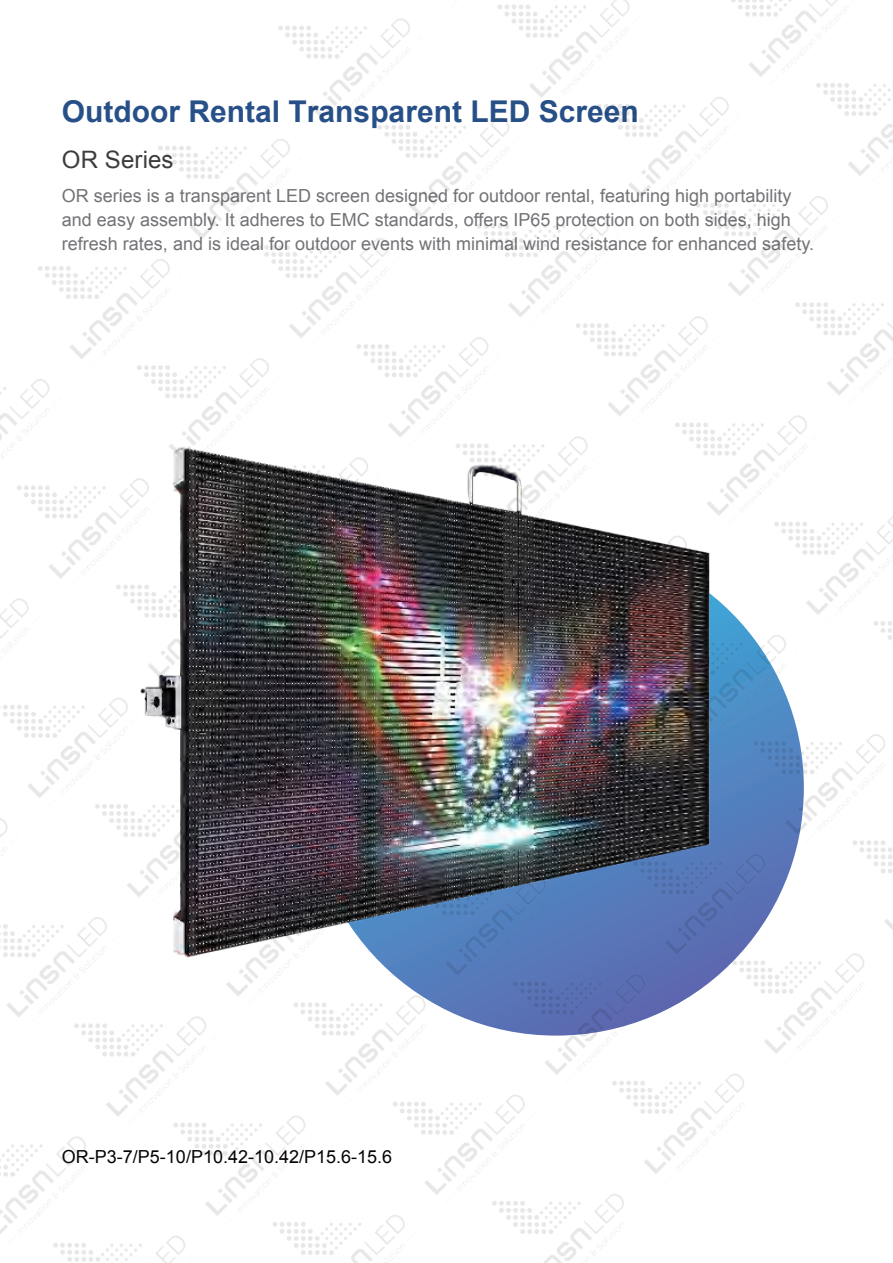
<style>
.page{position:relative;width:893px;height:1263px;background:#fff}
.page>*{position:absolute;margin:0;border:0;box-sizing:border-box;transform-origin:0 0}
.t1{font:700 30px "Arial";color:#275088}
.t2{font:24px "Arial";letter-spacing:.005em;color:#3e3b3b}
.t3{font:18px/24px "Arial";color:#737276}
.t4{font:18px "Arial";color:#070304}
</style>
<div class="page">
<img style="left:146px;top:472px;width:575px;height:460px">
<img style="left:705px;top:953px;width:159px;height:101px">
<img style="left:60px;top:1236px;width:125px;height:27px">
<img style="left:0;top:1136px;width:104px;height:114px">
<img style="left:0;top:1136px;width:5px;height:15px">
<img style="left:280px;top:1215px;width:125px;height:48px">
<img style="left:180px;top:1115px;width:143px;height:114px">
<img style="left:81px;top:1016px;width:143px;height:114px">
<img style="left:0;top:917px;width:125px;height:114px">
<img style="left:0;top:818px;width:26px;height:114px">
<img style="left:499px;top:1194px;width:125px;height:69px">
<img style="left:400px;top:1095px;width:143px;height:113px">
<img style="left:301px;top:932px;width:143px;height:177px">
<img style="left:167px;top:833px;width:177px;height:177px">
<img style="left:102px;top:734px;width:143px;height:177px">
<img style="left:3px;top:691px;width:143px;height:121px">
<img style="left:0;top:598px;width:47px;height:114px">
<img style="left:619px;top:1010px;width:143px;height:164px">
<img style="left:486px;top:911px;width:177px;height:177px">
<img style="left:386px;top:812px;width:178px;height:177px">
<img style="left:287px;top:713px;width:178px;height:177px">
<img style="left:188px;top:613px;width:177px;height:178px">
<img style="left:123px;top:514px;width:143px;height:177px">
<img style="left:24px;top:472px;width:143px;height:120px">
<img style="left:0;top:379px;width:68px;height:114px">
<img style="left:606px;top:791px;width:177px;height:177px">
<img style="left:507px;top:692px;width:177px;height:177px">
<img style="left:407px;top:592px;width:178px;height:178px">
<img style="left:308px;top:493px;width:177px;height:177px">
<img style="left:209px;top:457px;width:177px;height:114px">
<img style="left:144px;top:358px;width:143px;height:114px">
<img style="left:38px;top:259px;width:150px;height:114px">
<img style="left:860px;top:848px;width:33px;height:82px">
<img style="left:726px;top:734px;width:164px;height:114px">
<img style="left:627px;top:571px;width:177px;height:178px">
<img style="left:528px;top:472px;width:177px;height:177px">
<img style="left:428px;top:436px;width:178px;height:114px">
<img style="left:363px;top:337px;width:143px;height:114px">
<img style="left:264px;top:238px;width:143px;height:114px">
<img style="left:158px;top:139px;width:150px;height:114px">
<img style="left:747px;top:516px;width:146px;height:113px">
<img style="left:648px;top:415px;width:177px;height:114px">
<img style="left:583px;top:316px;width:143px;height:114px">
<img style="left:484px;top:217px;width:143px;height:114px">
<img style="left:384px;top:118px;width:143px;height:114px">
<img style="left:278px;top:18px;width:150px;height:114px">
<img style="left:802px;top:303px;width:91px;height:92px">
<img style="left:703px;top:196px;width:143px;height:114px">
<img style="left:604px;top:97px;width:143px;height:114px">
<img style="left:505px;top:0;width:143px;height:112px">
<img style="left:497px;top:0;width:51px;height:12px">
<img style="left:823px;top:84px;width:70px;height:92px">
<img style="left:731px;top:0;width:136px;height:91px">
<h1 class="t1" style="left:62px;top:90px;width:578px">Outdoor Rental Transparent LED Screen</h1>
<h2 class="t2" style="left:62px;top:144px;width:113px">OR Series</h2>
<p class="t3" style="left:62px;top:184px;width:754px">OR series is a transparent LED screen designed for outdoor rental, featuring high portability and easy assembly. It adheres to EMC standards, offers IP65 protection on both sides, high refresh rates, and is ideal for outdoor events with minimal wind resistance for enhanced safety.</p>
<p class="t4" style="left:62px;top:1144px;width:332px">OR-P3-7/P5-10/P10.42-10.42/P15.6-15.6</p>
</div>
